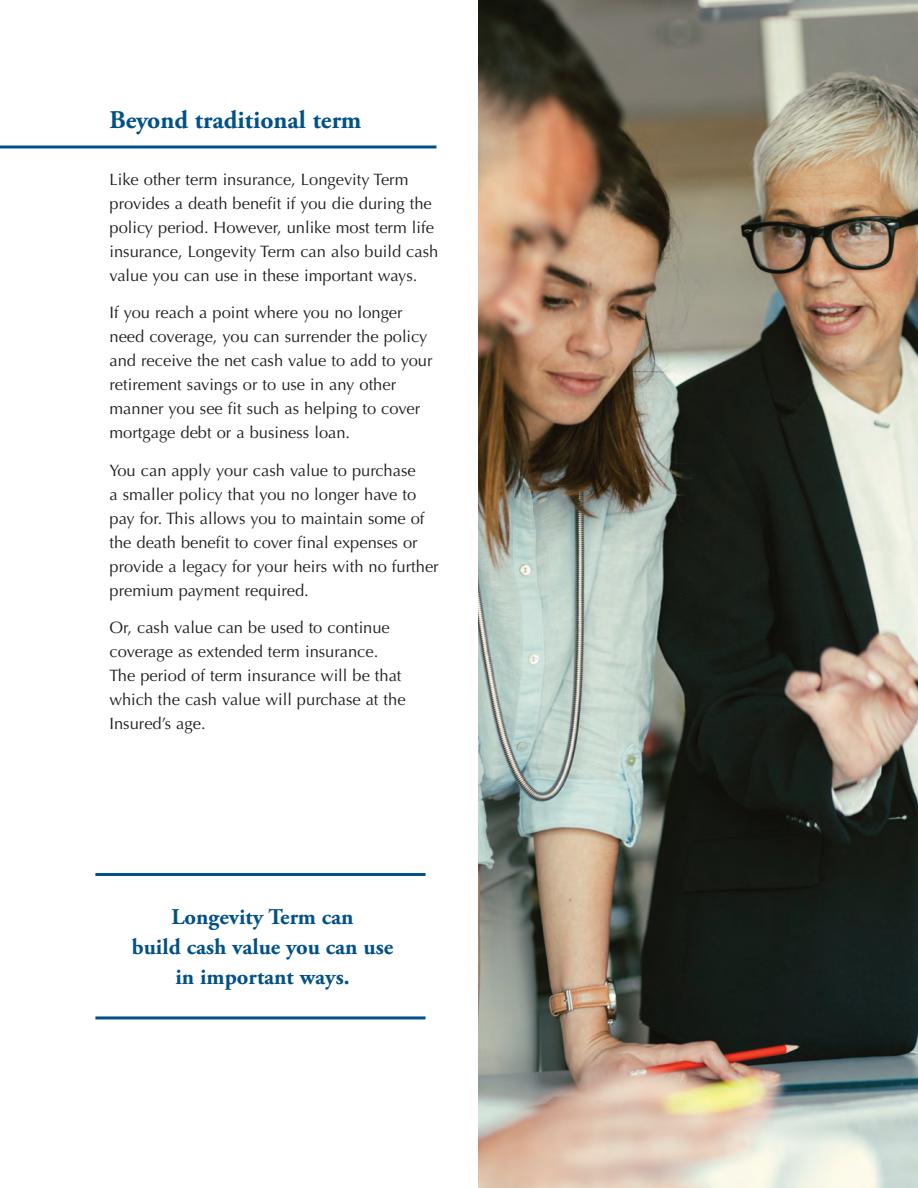
<style>
.page{position:relative;width:918px;height:1188px;background:#fff}
.page>*{position:absolute;margin:0;border:0;box-sizing:border-box;transform-origin:0 0}
.Heads{font:700 25.5px "Adobe Garamond Pro";color:#005187}
.Heads-2{font:700 22.5px/30px "Adobe Garamond Pro";color:#005187;text-align:center}
.t1{font:16.5px/24px "Optima LT Std";color:#231f20}
</style>
<div class="page">
<hr style="left:0;top:146px;width:436px;height:2px;background:#005187">
<img style="left:478px;top:0;width:440px;height:1188px">
<hr style="left:95px;top:873px;width:331px;height:3px;background:#005187">
<hr style="left:95px;top:1016px;width:331px;height:3px;background:#005187">
<p class="Heads" style="left:110px;top:105px;width:253px">Beyond traditional term</p>
<p class="t1" style="left:110px;top:167px;width:330px">Like other term insurance, Longevity Term provides a death benefit if you die during the policy period. However, unlike most term life insurance, Longevity Term can also build cash value you can use in these important ways.</p>
<p class="t1" style="left:110px;top:301px;width:325px">If you reach a point where you no longer need coverage, you can surrender the policy and receive the net cash value to add to your retirement savings or to use in any other manner you see fit such as helping to cover mortgage debt or a business loan.</p>
<p class="t1" style="left:110px;top:458px;width:331px">You can apply your cash value to purchase<br>a smaller policy that you no longer have to pay for. This allows you to maintain some of the death benefit to cover final expenses or provide a legacy for your heirs with no further premium payment required.</p>
<p class="t1" style="left:110px;top:616px;width:298px">Or, cash value can be used to continue coverage as extended term insurance.<br>The period of term insurance will be that which the cash value will purchase at the Insured’s age.</p>
<p class="Heads-2" style="left:132px;top:902px;width:263px">Longevity Term can<br>build cash value you can use in important ways.</p>
</div>
